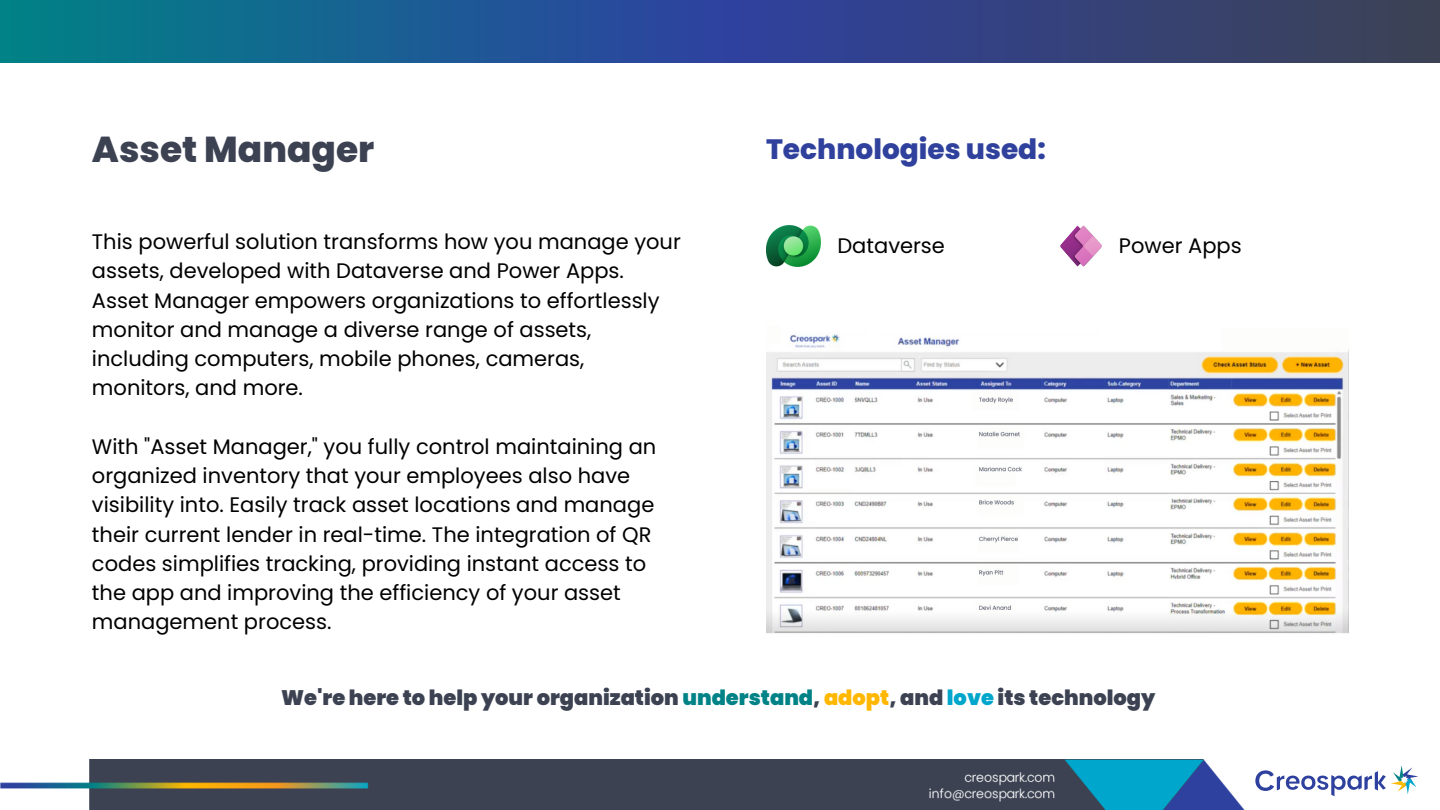
<style>
.page{position:relative;width:1440px;height:810px;background:#fff}
.page>*{position:absolute;margin:0;border:0;box-sizing:border-box;transform-origin:0 0}
.t1{font:800 36px "Poppins";color:#3c4252}
.t2{font:800 28px "Poppins";color:#2f419c}
.t3{font:21px/29.2px "Poppins";color:#000}
.t4{font:900 21px "Poppins";color:#3c4252}
.s1{color:#008286}
.s2{color:#ffb700}
.s3{color:#00a6cb}
</style>
<div class="page">
<svg style="left:0;top:0;width:1440px;height:63px;background:#265185"></svg>
<svg style="left:1255px;top:765px;width:163px;height:31px"></svg>
<img style="left:0;top:759px;width:1244px;height:51px">
<img style="left:430px;top:761px;width:706px;height:48px">
<img style="left:766px;top:334px;width:582px;height:300px">
<img style="left:766px;top:225px;width:54px;height:42px">
<svg style="left:1060px;top:226px;width:42px;height:40px"></svg>
<p class="t1" style="left:92px;top:124px;width:284px">Asset Manager</p>
<p class="t3" style="left:92px;top:227px;width:590px">This powerful solution transforms how you manage your assets, developed with Dataverse and Power Apps.<br>Asset Manager empowers organizations to effortlessly monitor and manage a diverse range of assets, including computers, mobile phones, cameras, monitors, and more.</p>
<p class="t3" style="left:92px;top:432px;width:566px">With "Asset Manager," you fully control maintaining an organized inventory that your employees also have visibility into. Easily track asset locations and manage their current lender in real-time. The integration of QR codes simplifies tracking, providing instant access to the app and improving the efficiency of your asset management process.</p>
<p class="t2" style="left:766px;top:129px;width:281px">Technologies used:</p>
<p class="t3" style="left:837px;top:231px;width:109px">Dataverse</p>
<p class="t3" style="left:1119px;top:231px;width:124px">Power Apps</p>
<p class="t4" style="left:281px;top:683px;width:876px">We're here to help your organization <span class="s1">understand</span>, <span class="s2">adopt</span>, and <span class="s3">love</span> its technology</p>
</div>
